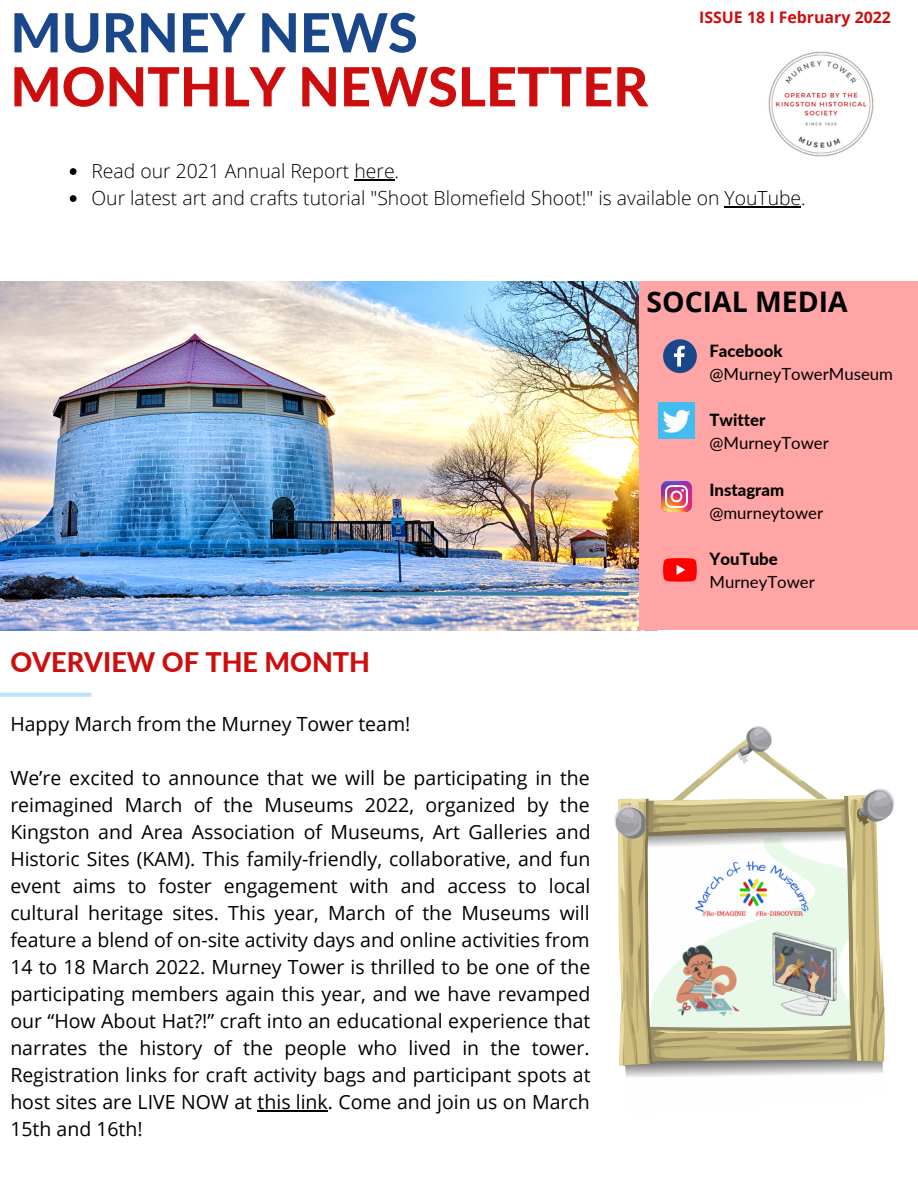
<style>
.page{position:relative;width:918px;height:1188px;background:#fff}
.page>*{position:absolute;margin:0;border:0;box-sizing:border-box;transform-origin:0 0}
.t1{font:800 54px "Lato";color:#cd0e0e}
.t2{font:800 54px "Lato";color:#1a4789}
.t3{font:700 28.35px "Open Sans";color:#000}
.t4{font:800 27px "Lato";color:#cd0e0e}
.t5{font:19.5px/27px "Open Sans";color:#000;text-align:justify}
.t6{font:300 19.35px "Open Sans";color:#000}
.t7{font:16.8px "Lato";color:#000}
.t8{font:800 16.8px "Lato";color:#000}
.t9{font:700 15.9px "Open Sans";color:#cd0e0e}
</style>
<div class="page">
<img style="left:0;top:282px;width:639px;height:348px">
<div style="left:639px;top:282px;width:279px;height:348px;background:#ffa5a5"></div>
<svg style="left:663px;top:339px;width:34px;height:34px"></svg>
<img style="left:662px;top:482px;width:29px;height:29px">
<svg style="left:663px;top:558px;width:34px;height:24px"></svg>
<img style="left:658px;top:402px;width:36px;height:36px">
<svg style="left:0;top:693px;width:92px;height:4px"></svg>
<svg style="left:289px;top:592px;width:340px;height:4px"></svg>
<img style="left:768px;top:51px;width:106px;height:106px">
<svg style="left:614px;top:726px;width:281px;height:352px"></svg>
<hr style="left:258px;top:1110px;width:70px;height:1px;background:#000">
<svg style="left:70px;top:168px;width:7px;height:7px"></svg>
<hr style="left:354px;top:179px;width:41px;height:2px;background:#000">
<svg style="left:70px;top:195px;width:7px;height:7px"></svg>
<hr style="left:725px;top:206px;width:76px;height:2px;background:#000">
<p class="t2" style="left:10px;top:-1px;width:409px">MURNEY NEWS</p>
<p class="t1" style="left:10px;top:53px;width:639px">MONTHLY NEWSLETTER</p>
<p class="t9" style="left:699px;top:6px;width:193px">ISSUE 18 I February 2022</p>
<p class="t6" style="left:91px;top:158px;width:309px">Read our 2021 Annual Report here.</p>
<p class="t6" style="left:91px;top:185px;width:716px">Our latest art and crafts tutorial "Shoot Blomefield Shoot!" is available on YouTube.</p>
<p class="t3" style="left:647px;top:282px;width:203px">SOCIAL MEDIA</p>
<p class="t4" style="left:10px;top:646px;width:361px">OVERVIEW OF THE MONTH</p>
<p class="t5" style="left:10px;top:710px;width:402px">Happy March from the Murney Tower team!</p>
<p class="t5" style="left:10px;top:764px;width:582px">We’re excited to announce that we will be participating in the reimagined March of the Museums 2022, organized by the Kingston and Area Association of Museums, Art Galleries and Historic Sites (KAM). This family-friendly, collaborative, and fun event aims to foster engagement with and access to local cultural heritage sites. This year, March of the Museums will feature a blend of on-site activity days and online activities from 14 to 18 March 2022. Murney Tower is thrilled to be one of the participating members again this year, and we have revamped our “How About Hat?!” craft into an educational experience that narrates the history of the people who lived in the tower.<br>Registration links for craft activity bags and participant spots at host sites are LIVE NOW at this link. Come and join us on March 15th and 16th!</p>
<p class="t8" style="left:709px;top:341px;width:75px">Facebook</p>
<p class="t7" style="left:709px;top:364px;width:185px">@MurneyTowerMuseum</p>
<p class="t8" style="left:709px;top:410px;width:58px">Twitter</p>
<p class="t7" style="left:709px;top:433px;width:121px">@MurneyTower</p>
<p class="t8" style="left:709px;top:479px;width:76px">Instagram</p>
<p class="t7" style="left:709px;top:502px;width:115px">@murneytower</p>
<p class="t8" style="left:709px;top:548px;width:70px">YouTube</p>
<p class="t7" style="left:709px;top:571px;width:107px">MurneyTower</p>
</div>
